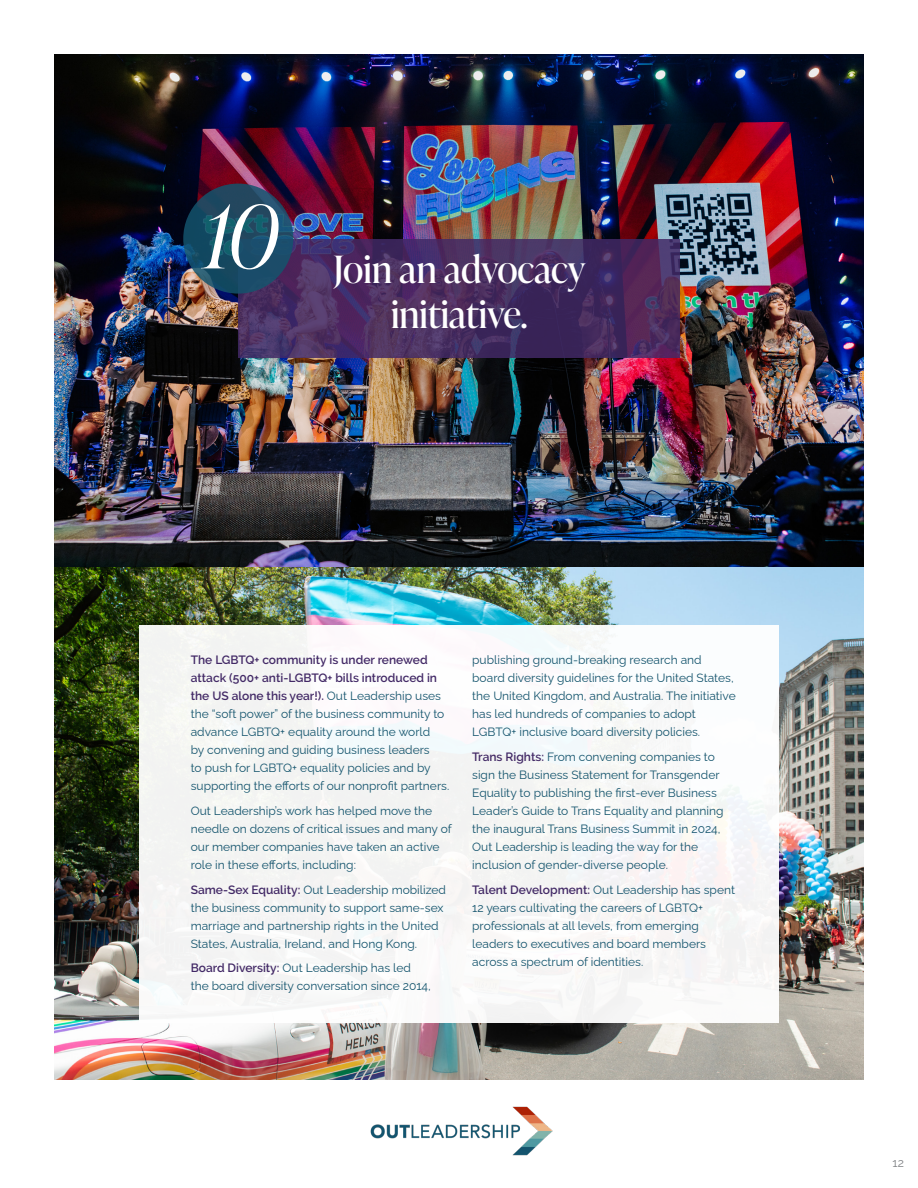
<style>
.page{position:relative;width:918px;height:1188px;background:#fff}
.page>*{position:absolute;margin:0;border:0;box-sizing:border-box;transform-origin:0 0}
.t1{font:italic 300 87px "Ivy Presto Display";color:#fff}
.t2{font:37.5px "Ivy Presto Display";color:#fff}
.t3{font:12px/18px "Raleway";color:#14546d}
.t4{font:12px "Raleway";color:#808285}
.s1{font-weight:600;color:#422966}
</style>
<div class="page">
<img style="left:370px;top:1106px;width:183px;height:50px">
<img style="left:54px;top:54px;width:810px;height:1026px">
<svg style="left:238px;top:239px;width:442px;height:119px;background:#482d60"></svg>
<svg style="left:183px;top:184px;width:110px;height:110px;background:#1b4d66"></svg>
<div style="left:139px;top:625px;width:640px;height:397px;background:#f6f7f6"></div>
<p class="t1" style="left:203px;top:175px;width:78px">10</p>
<p class="t2" style="left:333px;top:243px;width:253px">Join an advocacy</p>
<p class="t2" style="left:391px;top:288px;width:138px">initiative.</p>
<p class="t3" style="left:191px;top:650px;width:260px"><span class="s1">The LGBTQ+ community is under renewed attack (500+ anti-LGBTQ+ bills introduced in the US alone this year!).</span> Out Leadership uses the “soft power” of the business community to advance LGBTQ+ equality around the world<br>by convening and guiding business leaders<br>to push for LGBTQ+ equality policies and by supporting the efforts of our nonprofit partners.</p>
<p class="t3" style="left:191px;top:800px;width:263px">Out Leadership’s work has helped move the needle on dozens of critical issues and many of our member companies have taken an active role in these efforts, including:</p>
<p class="t3" style="left:191px;top:879px;width:257px"><span class="s1">Same-Sex Equality:</span> Out Leadership mobilized the business community to support same-sex marriage and partnership rights in the United States, Australia, Ireland, and Hong Kong.</p>
<p class="t3" style="left:191px;top:958px;width:242px"><span class="s1">Board Diversity:</span> Out Leadership has led the board diversity conversation since 2014,</p>
<p class="t3" style="left:472px;top:650px;width:265px">publishing ground-breaking research and board diversity guidelines for the United States, the United Kingdom, and Australia. The initiative has led hundreds of companies to adopt LGBTQ+ inclusive board diversity policies.</p>
<p class="t3" style="left:472px;top:746px;width:253px"><span class="s1">Trans Rights:</span> From convening companies to sign the Business Statement for Transgender Equality to publishing the first-ever Business Leader’s Guide to Trans Equality and planning the inaugural Trans Business Summit in 2024, Out Leadership is leading the way for the inclusion of gender-diverse people.</p>
<p class="t3" style="left:472px;top:879px;width:264px"><span class="s1">Talent Development:</span> Out Leadership has spent 12 years cultivating the careers of LGBTQ+ professionals at all levels, from emerging leaders to executives and board members across a spectrum of identities.</p>
<p class="t4" style="left:893px;top:1154px;width:13px">12</p>
</div>
